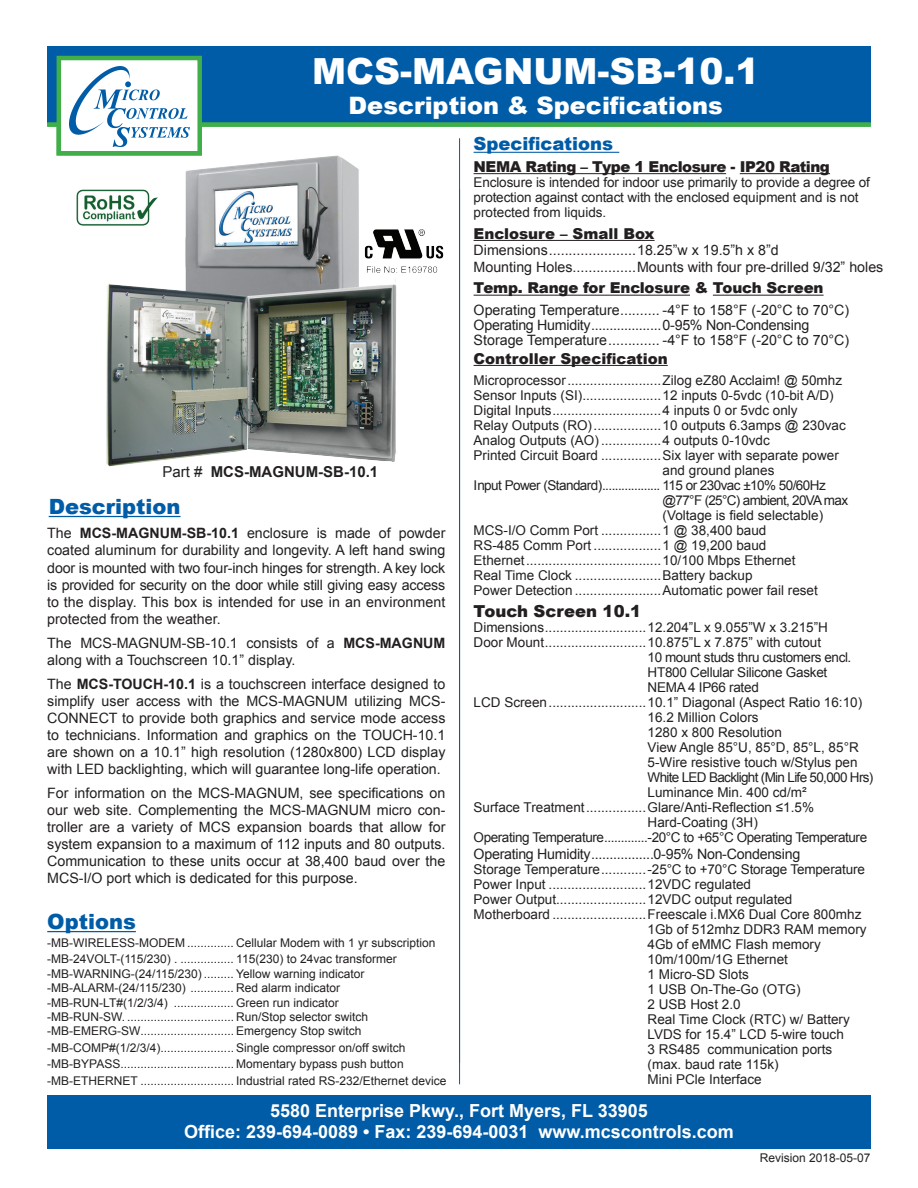
<style>
.page{position:relative;width:918px;height:1188px;background:#fff}
.page>*{position:absolute;margin:0;border:0;box-sizing:border-box;transform-origin:0 0}
.t1{font:900 36px "Arial";color:#fff}
.t2{font:900 30px "Arial";color:#fff}
.t3{font:900 24px "Arial";color:#fff}
.t4{font:900 21px "Arial";color:#015ca7}
.t5{font:700 18px/21.6px "Arial";color:#fff;text-align:center}
.t6{font:18px/21.6px "Arial";color:#fff}
.t7{font:900 18px "Arial";color:#015ca7}
.t8{font:900 16.5px "Arial";color:#231f20}
.t9{font:900 15px "Arial";letter-spacing:-.01em;color:#231f20}
.t10{font:900 15px "Arial";letter-spacing:-.03em;color:#231f20}
.t11{font:700 15px "Arial";color:#231f20}
.t12{font:14.25px/17.1px "Arial";color:#231f20;text-align:justify}
.t13{font:14.25px "Arial";letter-spacing:-.02em;color:#231f20}
.t14{font:13.5px/15px "Arial";color:#231f20}
.t15{font:13.5px "Arial";letter-spacing:-.03em;color:#231f20}
.t16{font:13.5px "Arial";letter-spacing:-.05em;color:#231f20}
.t17{font:13.5px "Arial";letter-spacing:-.04em;color:#231f20}
.t18{font:13.5px "Arial";letter-spacing:-.02em;color:#231f20}
.t19{font:12px/14.4px "Arial";color:#231f20}
.s1{font-weight:400}
.s2{font-weight:700}
</style>
<div class="page">
<div style="left:47px;top:46px;width:824px;height:77px;background:#015ca7"></div>
<div style="left:47px;top:122px;width:824px;height:5px;background:#40ae49"></div>
<svg style="left:57px;top:56px;width:145px;height:100px;fill:#fff"></svg>
<hr style="left:49px;top:516px;width:132px;height:1px;background:#015ca7">
<div style="left:47px;top:1095px;width:824px;height:54px;background:#015ca7"></div>
<hr style="left:459px;top:138px;width:1px;height:946px;background:#015ca7">
<hr style="left:47px;top:931px;width:89px;height:1px;background:#015ca7">
<hr style="left:474px;top:152px;width:145px;height:1px;background:#015ca7">
<hr style="left:474px;top:173px;width:252px;height:1px;background:#231f20">
<hr style="left:740px;top:173px;width:90px;height:1px;background:#231f20">
<hr style="left:474px;top:240px;width:181px;height:1px;background:#231f20">
<hr style="left:474px;top:295px;width:216px;height:1px;background:#231f20">
<hr style="left:713px;top:295px;width:111px;height:1px;background:#231f20">
<hr style="left:474px;top:365px;width:194px;height:1px;background:#231f20">
<img style="left:408px;top:229px;width:36px;height:44px">
<img style="left:77px;top:189px;width:21px;height:36px">
<img style="left:98px;top:145px;width:310px;height:322px">
<h1 class="t1" style="left:312px;top:45px;width:449px">MCS-MAGNUM-SB-10.1</h1>
<h3 class="t3" style="left:349px;top:88px;width:376px">Description &amp; Specifications</h3>
<h2 class="t2" style="left:363px;top:47px;width:347px">The MCS-MAGNUM-N</h2>
<h3 class="t3" style="left:349px;top:83px;width:376px">Specifications &amp; Description</h3>
<p class="t11" style="left:162px;top:462px;width:217px"><span class="s1">Part #</span> MCS-MAGNUM-SB-10.1</p>
<h3 class="t4" style="left:49px;top:491px;width:133px">Description</h3>
<p class="t12" style="left:47px;top:525px;width:400px">The <span class="s2">MCS-MAGNUM-SB-10.1</span> enclosure is made of powder coated aluminum for durability and longevity. A left hand swing door is mounted with two four-inch hinges for strength. A key lock is provided for security on the door while still giving easy access to the display. This box is intended for use in an environment protected from the weather.</p>
<p class="t12" style="left:47px;top:634px;width:400px">The MCS-MAGNUM-SB-10.1 consists of a <span class="s2">MCS-MAGNUM </span>along with a Touchscreen 10.1” display.</p>
<p class="t12" style="left:47px;top:675px;width:400px">The <span class="s2">MCS-TOUCH-10.1</span> is a touchscreen interface designed to simplify user access with the MCS-MAGNUM utilizing MCS-CONNECT to provide both graphics and service mode access to technicians. Information and graphics on the TOUCH-10.1 are shown on a 10.1” high resolution (1280x800) LCD display with LED backlighting, which will guarantee long-life operation.</p>
<p class="t12" style="left:47px;top:785px;width:400px">For information on the MCS-MAGNUM, see specifications on our web site. Complementing the MCS-MAGNUM micro con&shy;troller are a variety of MCS expansion boards that allow for system expansion to a maximum of 112 inputs and 80 outputs.<br>Communication to these units occur at 38,400 baud over the MCS-I/O port which is dedicated for this purpose.</p>
<h3 class="t4" style="left:47px;top:906px;width:90px">Options</h3>
<p class="t19" style="left:47px;top:935px;width:390px;line-height:16.5px">-MB-WIRELESS-MODEM .............. Cellular Modem with 1 yr subscription -MB-24VOLT-(115/230) . ................ 115(230) to 24vac transformer</p>
<p class="t19" style="left:47px;top:967px;width:323px">-MB-WARNING-(24/115/230) ......... Yellow warning indicator -MB-ALARM-(24/115/230) ............. Red alarm indicator -MB-RUN-LT#(1/2/3/4) .................. Green run indicator -MB-RUN-SW. ................................ Run/Stop selector switch -MB-EMERG-SW............................ Emergency Stop switch</p>
<p class="t19" style="left:47px;top:1040px;width:401px;line-height:16.5px">-MB-COMP#(1/2/3/4)...................... Single compressor on/off switch -MB-BYPASS.................................. Momentary bypass push button -MB-ETHERNET ............................ Industrial rated RS-232/Ethernet device</p>
<h3 class="t7" style="left:474px;top:131px;width:141px">Specifications</h3>
<p class="t10" style="left:474px;top:156px;width:358px">NEMA Rating – Type 1 Enclosure - IP20 Rating</p>
<p class="t14" style="left:474px;top:175px;width:398px">Enclosure is intended for indoor use primarily to provide a degree of protection against contact with the enclosed equipment and is not protected from liquids.</p>
<p class="t9" style="left:474px;top:222px;width:183px">Enclosure – Small Box</p>
<p class="t12" style="left:474px;top:242px;width:411px;line-height:16.5px">Dimensions......................18.25”w x 19.5”h x 8”d<br>Mounting Holes................Mounts with four pre-drilled 9/32” holes</p>
<p class="t9" style="left:474px;top:277px;width:351px">Temp. Range for Enclosure &amp; Touch Screen</p>
<p class="t12" style="left:474px;top:303px;width:377px;line-height:15px;text-align:left">Operating Temperature.......... -4°F to 158°F (-20°C to 70°C)<br>Operating Humidity...................0-95% Non-Condensing<br>Storage Temperature............. -4°F to 158°F (-20°C to 70°C)</p>
<p class="t9" style="left:474px;top:347px;width:196px">Controller Specification</p>
<p class="t14" style="left:474px;top:373px;width:370px">Microprocessor.........................Zilog eZ80 Acclaim! @ 50mhz</p>
<p class="t14" style="left:474px;top:388px;width:362px">Sensor Inputs (SI).....................12 inputs 0-5vdc (10-bit A/D)</p>
<p class="t14" style="left:474px;top:403px;width:326px">Digital Inputs.............................4 inputs 0 or 5vdc only</p>
<p class="t14" style="left:474px;top:418px;width:374px">Relay Outputs (RO)..................10 outputs 6.3amps @ 230vac</p>
<p class="t14" style="left:474px;top:433px;width:298px">Analog Outputs (AO) ................4 outputs 0-10vdc</p>
<p class="t14" style="left:474px;top:448px;width:367px">Printed Circuit Board ................Six layer with separate power</p>
<p class="t14" style="left:663px;top:463px;width:113px">and ground planes</p>
<p class="t17" style="left:474px;top:477px;width:354px">Input Power (Standard).................. 115 or 230vac ±10% 50/60Hz</p>
<p class="t16" style="left:663px;top:492px;width:187px">@77°F (25°C) ambient, 20VA max</p>
<p class="t14" style="left:663px;top:508px;width:162px">(Voltage is field selectable)</p>
<p class="t14" style="left:474px;top:523px;width:294px">MCS-I/O Comm Port ................1 @ 38,400 baud</p>
<p class="t14" style="left:474px;top:538px;width:294px">RS-485 Comm Port ..................1 @ 19,200 baud</p>
<p class="t14" style="left:474px;top:553px;width:323px">Ethernet....................................10/100 Mbps Ethernet</p>
<p class="t14" style="left:474px;top:568px;width:281px">Real Time Clock .......................Battery backup</p>
<p class="t14" style="left:474px;top:583px;width:346px">Power Detection .......................Automatic power fail reset</p>
<p class="t8" style="left:474px;top:599px;width:169px">Touch Screen 10.1</p>
<p class="t14" style="left:474px;top:620px;width:356px">Dimensions...........................12.204”L x 9.055”W x 3.215”H</p>
<p class="t14" style="left:474px;top:635px;width:349px">Door Mount...........................10.875”L x 7.875” with cutout</p>
<p class="t15" style="left:648px;top:648px;width:205px">10 mount studs thru customers encl.</p>
<p class="t18" style="left:648px;top:663px;width:181px">HT800 Cellular Silicone Gasket</p>
<p class="t18" style="left:648px;top:678px;width:113px">NEMA 4 IP66 rated</p>
<p class="t14" style="left:474px;top:695px;width:390px">LCD Screen..........................10.1” Diagonal (Aspect Ratio 16:10)</p>
<p class="t14" style="left:648px;top:710px;width:113px">16.2 Million Colors</p>
<p class="t14" style="left:648px;top:725px;width:136px">1280 x 800 Resolution</p>
<p class="t14" style="left:648px;top:740px;width:213px">View Angle 85°U, 85°D, 85°L, 85°R</p>
<p class="t14" style="left:648px;top:755px;width:212px">5-Wire resistive touch w/Stylus pen</p>
<p class="t16" style="left:648px;top:768px;width:227px">White LED Backlight (Min Life 50,000 Hrs)</p>
<p class="t14" style="left:648px;top:785px;width:161px">Luminance Min. 400 cd/m²</p>
<p class="t14" style="left:474px;top:800px;width:342px">Surface Treatment................Glare/Anti-Reflection ≤1.5%</p>
<p class="t14" style="left:648px;top:815px;width:112px">Hard-Coating (3H)</p>
<p class="t15" style="left:474px;top:828px;width:395px">Operating Temperature.............-20°C to +65°C Operating Temperature</p>
<p class="t13" style="left:474px;top:845px;width:328px">Operating Humidity.................0-95% Non-Condensing</p>
<p class="t14" style="left:474px;top:862px;width:393px">Storage Temperature............-25°C to +70°C Storage Temperature</p>
<p class="t14" style="left:474px;top:877px;width:279px">Power Input ..........................12VDC regulated</p>
<p class="t14" style="left:474px;top:892px;width:320px">Power Output........................12VDC output regulated</p>
<p class="t14" style="left:474px;top:907px;width:389px">Motherboard .........................Freescale i.MX6 Dual Core 800mhz</p>
<p class="t14" style="left:648px;top:922px;width:221px">1Gb of 512mhz DDR3 RAM memory</p>
<p class="t14" style="left:648px;top:937px;width:175px">4Gb of eMMC Flash memory</p>
<p class="t14" style="left:648px;top:952px;width:142px">10m/100m/1G Ethernet</p>
<p class="t14" style="left:648px;top:967px;width:103px">1 Micro-SD Slots</p>
<p class="t14" style="left:648px;top:982px;width:155px">1 USB On-The-Go (OTG)</p>
<p class="t14" style="left:648px;top:997px;width:95px">2 USB Host 2.0</p>
<p class="t14" style="left:648px;top:1012px;width:204px">Real Time Clock (RTC) w/ Battery</p>
<p class="t14" style="left:648px;top:1027px;width:198px">LVDS for 15.4” LCD 5-wire touch</p>
<p class="t14" style="left:648px;top:1042px;width:186px">3 RS485 communication ports</p>
<p class="t14" style="left:648px;top:1057px;width:133px">(max. baud rate 115k)</p>
<p class="t14" style="left:648px;top:1072px;width:116px">Mini PCle Interface</p>
<h3 class="t5" style="left:184px;top:1100px;width:551px">5580 Enterprise Pkwy., Fort Myers, FL 33905<br>Office: 239-694-0089 • Fax: 239-694-0031 www.mcscontrols.com</h3>
<h3 class="t6" style="left:196px;top:1100px;width:444px;text-indent:292px">rt Myers, FL 3 905<br>Office: 239-694-0089 • Fax: 239-694-0031 www</h3>
<h3 class="t6" style="left:289px;top:1100px;width:109px">580 Enterpris</h3>
<h3 class="t6" style="left:629px;top:1121px;width:95px">ontrols.com</h3>
<p class="t19" style="left:760px;top:1150px;width:112px">Revision 2018-05-07</p>
</div>
